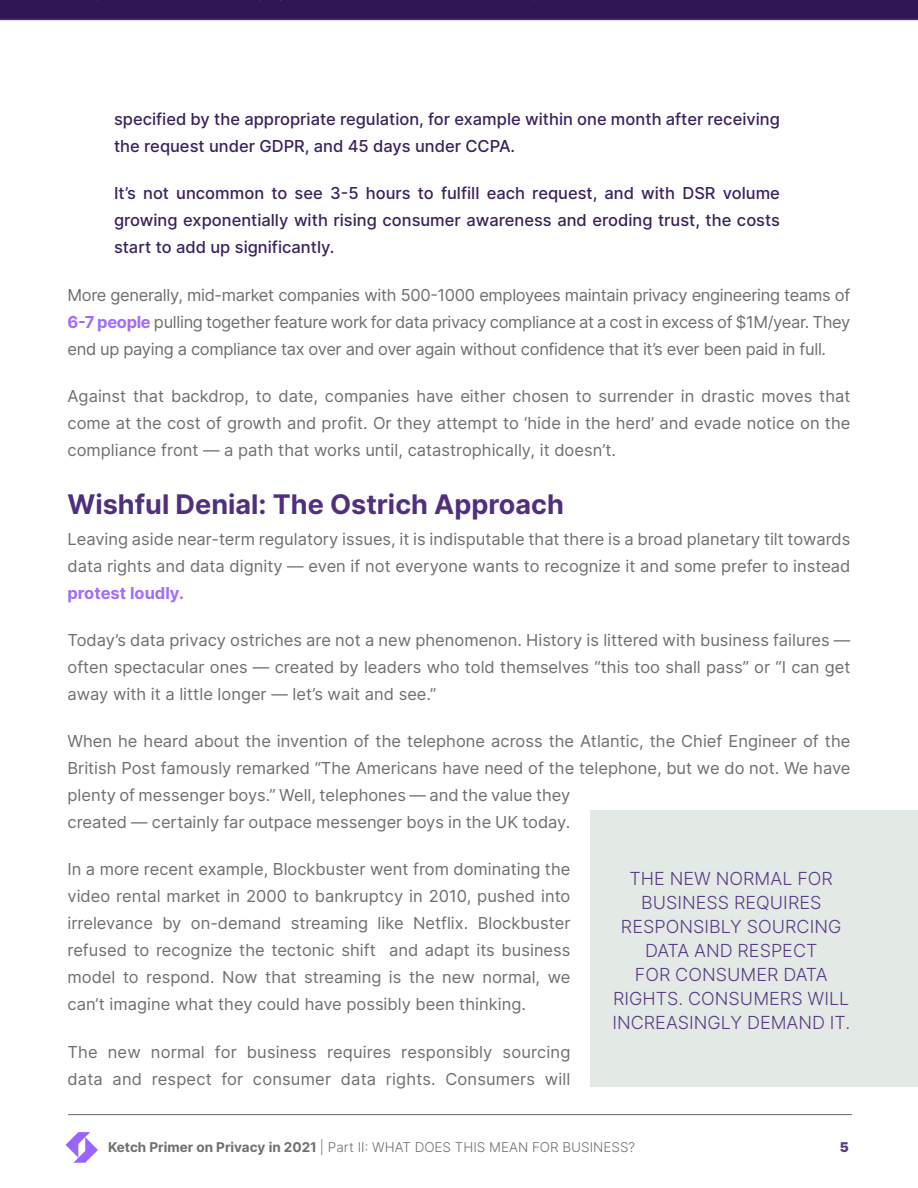
<style>
.page{position:relative;width:918px;height:1188px;background:#fff}
.page>*{position:absolute;margin:0;border:0;box-sizing:border-box;transform-origin:0 0}
.t1{font:700 27px "Inter";color:#50307e}
.t2{font:18px/24px "Inter Light BETA";color:#593a84;text-align:center}
.t3{font:16.5px/27px "Inter";color:#6f6f6c;text-align:justify}
.t4{font:500 16.5px/27px "Inter";color:#39225d}
.t5{font:700 16.5px "Inter";color:#a16cff}
.t6{font:13.5px "Inter Light BETA";color:#6f6f6c}
.t7{font:900 13.5px "Inter";color:#593a84}
.s1{font-weight:700;color:#a16cff}
.s2{font-family:"Inter";font-weight:700}
</style>
<div class="page">
<svg style="left:0;top:0;width:918px;height:20px;background:#311756"></svg>
<svg style="left:66px;top:1132px;width:32px;height:31px"></svg>
<hr style="left:68px;top:1114px;width:784px;height:1px;background:#686864">
<div style="left:591px;top:810px;width:327px;height:277px;background:#e3e9e5"></div>
<p class="t4" style="left:114px;top:105px;width:667px">specified by the appropriate regulation, for example within one month after receiving the request under GDPR, and 45 days under CCPA.</p>
<p class="t4" style="left:114px;top:180px;width:667px;text-align:justify">It’s not uncommon to see 3-5 hours to fulfill each request, and with DSR volume growing exponentially with rising consumer awareness and eroding trust, the costs start to add up significantly.</p>
<p class="t3" style="left:68px;top:281px;width:784px">More generally, mid-market companies with 500-1000 employees maintain privacy engineering teams of <span class="s1">6-7 people</span> pulling together feature work for data privacy compliance at a cost in excess of $1M/year. They end up paying a compliance tax over and over again without confidence that it’s ever been paid in full.</p>
<p class="t3" style="left:68px;top:382px;width:784px">Against that backdrop, to date, companies have either chosen to surrender in drastic moves that come at the cost of growth and profit. Or they attempt to ‘hide in the herd’ and evade notice on the compliance front — a path that works until, catastrophically, it doesn’t.</p>
<h1 class="t1" style="left:68px;top:485px;width:498px">Wishful Denial: The Ostrich Approach</h1>
<p class="t3" style="left:68px;top:525px;width:785px">Leaving aside near-term regulatory issues, it is indisputable that there is a broad planetary tilt towards data rights and data dignity — even if not everyone wants to recognize it and some prefer to instead</p>
<p class="t5" style="left:68px;top:581px;width:118px">protest loudly.</p>
<p class="t3" style="left:68px;top:626px;width:785px">Today’s data privacy ostriches are not a new phenomenon. History is littered with business failures — often spectacular ones — created by leaders who told themselves “this too shall pass” or “I can get away with it a little longer — let’s wait and see.”</p>
<p class="t3" style="left:68px;top:727px;width:784px;text-align:left">When he heard about the invention of the telephone across the Atlantic, the Chief Engineer of the British Post famously remarked “The Americans have need of the telephone, but we do not. We have plenty of messenger boys.” Well, telephones — and the value they<br>created — certainly far outpace messenger boys in the UK today.</p>
<p class="t3" style="left:68px;top:856px;width:505px">In a more recent example, Blockbuster went from dominating the video rental market in 2000 to bankruptcy in 2010, pushed into irrelevance by on-demand streaming like Netflix. Blockbuster refused to recognize the tectonic shift and adapt its business model to respond. Now that streaming is the new normal, we can’t imagine what they could have possibly been thinking.</p>
<p class="t3" style="left:68px;top:1038px;width:505px">The new normal for business requires responsibly sourcing data and respect for consumer data rights. Consumers will</p>
<p class="t2" style="left:612px;top:866px;width:239px">THE NEW NORMAL FOR<br>BUSINESS REQUIRES<br>RESPONSIBLY SOURCING<br>DATA AND RESPECT<br>FOR CONSUMER DATA<br>RIGHTS. CONSUMERS WILL<br>INCREASINGLY DEMAND IT.</p>
<p class="t6" style="left:108px;top:1138px;width:529px"><span class="s2">Ketch Primer on Privacy in 2021</span> | Part II: WHAT DOES THIS MEAN FOR BUSINESS?</p>
<p class="t7" style="left:840px;top:1137px;width:11px">5</p>
</div>
